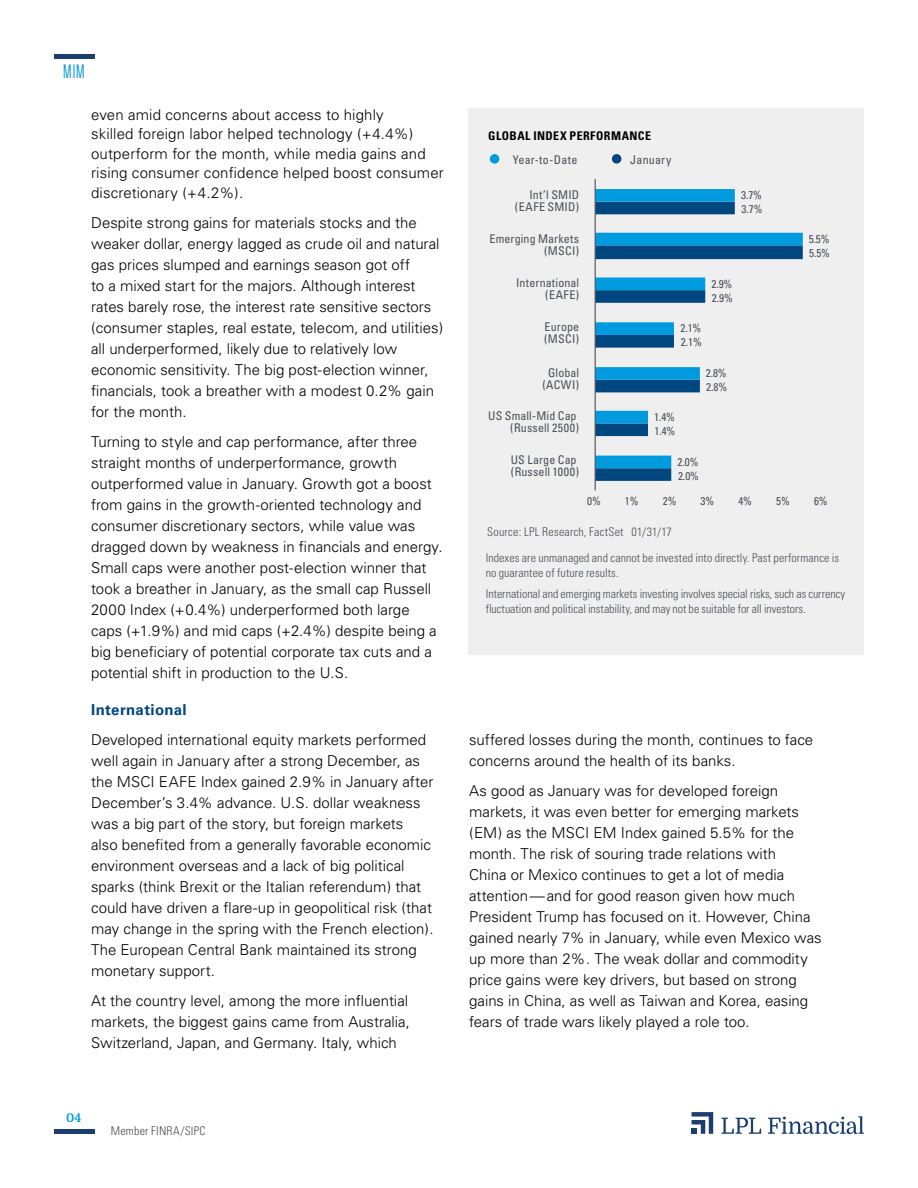
<style>
.page{position:relative;width:918px;height:1188px;background:#fff}
.page>*{position:absolute;margin:0;border:0;box-sizing:border-box;transform-origin:0 0}
.t1{font:19.5px "Tungsten Narrow";color:#0098d8}
.t2{font:300 15px/21px "Univers";color:#000}
.t3{font:700 15px "Univers";letter-spacing:.02em;color:#00467f}
.t4{font:300 condensed 12px/15px "Univers";color:#4b4f54}
.t5{font:condensed 12px/12px "Univers";letter-spacing:.015em;color:#4c5055;text-align:right}
.t6{font:300 condensed 12px "Univers";letter-spacing:.02em;color:#4b4f54}
.t7{font:700 condensed 12px "Univers";letter-spacing:.04em;color:#000}
.t8{font:condensed 12px "Univers";letter-spacing:.015em;color:#4b4f54}
.t9{font:700 12px "Domine";color:#0098d8}
.t10{font:condensed 11.25px "Univers";color:#4b4f54}
</style>
<div class="page">
<hr style="left:54px;top:1130px;width:40px;height:4px;background:#1b3e6f">
<hr style="left:54px;top:54px;width:40px;height:4px;background:#1b3e6f">
<svg style="left:692px;top:1112px;width:21px;height:22px"></svg>
<svg style="left:721px;top:1118px;width:40px;height:16px"></svg>
<svg style="left:768px;top:1116px;width:96px;height:18px"></svg>
<div style="left:469px;top:108px;width:395px;height:546px;background:#efeff0"></div>
<svg style="left:596px;top:468px;width:76px;height:13px"></svg>
<svg style="left:596px;top:189px;width:207px;height:279px"></svg>
<hr style="left:595px;top:179px;width:1px;height:311px;background:#4b4f54">
<div style="left:490px;top:154px;width:9px;height:10px;background:#009bde;border-radius:50%"></div>
<div style="left:612px;top:154px;width:9px;height:10px;background:#00467f;border-radius:50%"></div>
<h1 class="t1" style="left:63px;top:62px;width:23px">MIM</h1>
<p class="t2" style="left:91px;top:105px;width:354px;line-height:19.5px">even amid concerns about access to highly<br>skilled foreign labor helped technology (+4.4%) outperform for the month, while media gains and rising consumer confidence helped boost consumer discretionary (+4.2%).</p>
<p class="t2" style="left:91px;top:212px;width:354px">Despite strong gains for materials stocks and the weaker dollar, energy lagged as crude oil and natural gas prices slumped and earnings season got off<br>to a mixed start for the majors. Although interest rates barely rose, the interest rate sensitive sectors (consumer staples, real estate, telecom, and utilities) all underperformed, likely due to relatively low economic sensitivity. The big post-election winner, financials, took a breather with a modest 0.2% gain for the month.</p>
<p class="t2" style="left:91px;top:431px;width:353px">Turning to style and cap performance, after three straight months of underperformance, growth outperformed value in January. Growth got a boost from gains in the growth-oriented technology and consumer discretionary sectors, while value was dragged down by weakness in financials and energy.<br>Small caps were another post-election winner that took a breather in January, as the small cap Russell 2000 Index (+0.4%) underperformed both large caps (+1.9%) and mid caps (+2.4%) despite being a big beneficiary of potential corporate tax cuts and a potential shift in production to the U.S.</p>
<p class="t3" style="left:91px;top:701px;width:97px">International</p>
<p class="t2" style="left:91px;top:729px;width:344px">Developed international equity markets performed well again in January after a strong December, as the MSCI EAFE Index gained 2.9% in January after December’s 3.4% advance. U.S. dollar weakness was a big part of the story, but foreign markets also benefited from a generally favorable economic environment overseas and a lack of big political sparks (think Brexit or the Italian referendum) that could have driven a flare-up in geopolitical risk (that may change in the spring with the French election).<br>The European Central Bank maintained its strong monetary support.</p>
<p class="t2" style="left:91px;top:990px;width:320px;text-align:justify">At the country level, among the more influential markets, the biggest gains came from Australia, Switzerland, Japan, and Germany. Italy, which</p>
<p class="t9" style="left:66px;top:1112px;width:17px">04</p>
<p class="t4" style="left:111px;top:1123px;width:96px">Member FINRA/SIPC</p>
<p class="t7" style="left:488px;top:129px;width:164px">GLOBAL INDEX PERFORMANCE</p>
<p class="t8" style="left:513px;top:152px;width:66px">Year-to-Date</p>
<p class="t8" style="left:630px;top:152px;width:43px">January</p>
<p class="t5" style="left:515px;top:189px;width:66px">Int’l SMID (EAFE SMID)</p>
<p class="t10" style="left:741px;top:188px;width:22px">3.7%</p>
<p class="t10" style="left:742px;top:202px;width:22px">3.7%</p>
<p class="t5" style="left:490px;top:232px;width:91px">Emerging Markets (MSCI)</p>
<p class="t5" style="left:516px;top:276px;width:65px">International (EAFE)</p>
<p class="t10" style="left:712px;top:277px;width:22px">2.9%</p>
<p class="t10" style="left:712px;top:291px;width:22px">2.9%</p>
<p class="t5" style="left:544px;top:321px;width:37px;text-align:left">Europe (MSCI)</p>
<p class="t5" style="left:542px;top:366px;width:38px;text-align:center">Global (ACWI)</p>
<p class="t10" style="left:680px;top:321px;width:22px">2.1%</p>
<p class="t10" style="left:681px;top:335px;width:22px">2.1%</p>
<p class="t10" style="left:706px;top:366px;width:22px">2.8%</p>
<p class="t10" style="left:706px;top:380px;width:22px">2.8%</p>
<p class="t5" style="left:488px;top:410px;width:92px">US Small-Mid Cap (Russell 2500)</p>
<p class="t5" style="left:511px;top:454px;width:70px;text-align:left">US Large Cap (Russell 1000)</p>
<p class="t10" style="left:654px;top:410px;width:22px">1.4%</p>
<p class="t10" style="left:655px;top:424px;width:22px">1.4%</p>
<p class="t10" style="left:678px;top:454px;width:22px">2.0%</p>
<p class="t10" style="left:678px;top:469px;width:22px">2.0%</p>
<p class="t10" style="left:809px;top:232px;width:22px">5.5%</p>
<p class="t10" style="left:809px;top:246px;width:22px">5.5%</p>
<p class="t10" style="left:587px;top:494px;width:15px">0%</p>
<p class="t10" style="left:625px;top:494px;width:15px">1%</p>
<p class="t10" style="left:663px;top:494px;width:15px">2%</p>
<p class="t10" style="left:701px;top:494px;width:15px">3%</p>
<p class="t10" style="left:738px;top:494px;width:15px">4%</p>
<p class="t10" style="left:776px;top:494px;width:15px">5%</p>
<p class="t10" style="left:814px;top:494px;width:15px">6%</p>
<p class="t6" style="left:487px;top:524px;width:186px">Source: LPL Research, FactSet 01/31/17</p>
<p class="t4" style="left:486px;top:550px;width:355px">Indexes are unmanaged and cannot be invested into directly. Past performance is no guarantee of future results.</p>
<p class="t4" style="left:486px;top:587px;width:361px">International and emerging markets investing involves special risks, such as currency fluctuation and political instability, and may not be suitable for all investors.</p>
<p class="t2" style="left:469px;top:729px;width:346px">suffered losses during the month, continues to face concerns around the health of its banks.</p>
<p class="t2" style="left:469px;top:780px;width:354px">As good as January was for developed foreign markets, it was even better for emerging markets (EM) as the MSCI EM Index gained 5.5% for the month. The risk of souring trade relations with<br>China or Mexico continues to get a lot of media attention—and for good reason given how much President Trump has focused on it. However, China gained nearly 7% in January, while even Mexico was up more than 2%. The weak dollar and commodity price gains were key drivers, but based on strong gains in China, as well as Taiwan and Korea, easing fears of trade wars likely played a role too.</p>
</div>
